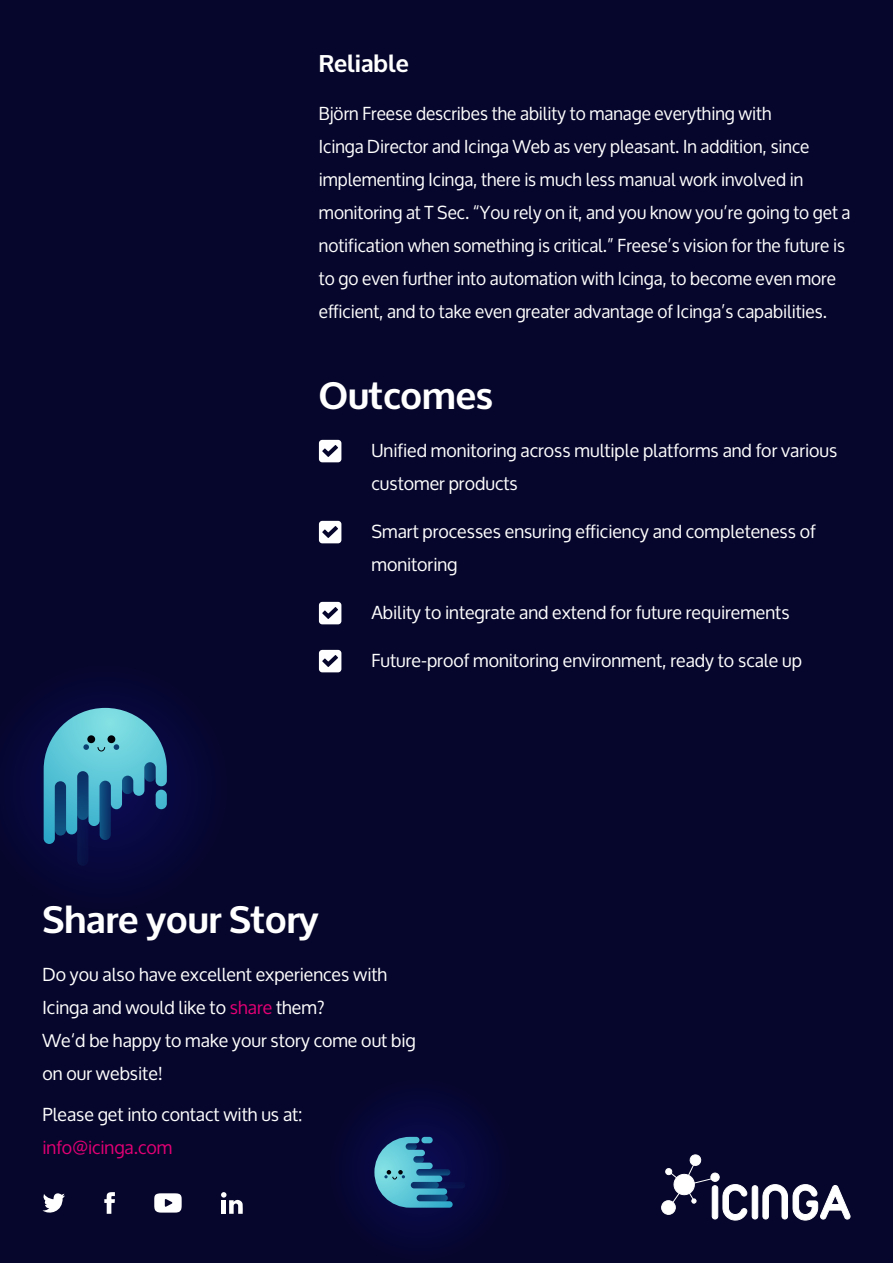
<style>
.page{position:relative;width:893px;height:1263px;background:#06062c}
.page>*{position:absolute;margin:0;border:0;box-sizing:border-box;transform-origin:0 0}
.t1{font:700 37.5px "Oxygen";color:#fff}
.t2{font:700 24px "Oxygen";color:#fff}
.t3{font:18px/33px "Oxygen";color:#fff}
.t4{font:18px "Oxygen";color:#e20074}
.s1{color:#e20074}
</style>
<div class="page">
<div style="left:661px;top:1200px;width:15px;height:14px;background:#fff;border-radius:50%"></div>
<div style="left:661px;top:1200px;width:15px;height:15px;border:1px solid #fff;border-radius:50%"></div>
<svg style="left:665px;top:1154px;width:185px;height:66px"></svg>
<svg style="left:319px;top:440px;width:22px;height:22px"></svg>
<svg style="left:319px;top:521px;width:22px;height:22px"></svg>
<svg style="left:319px;top:602px;width:22px;height:22px"></svg>
<svg style="left:319px;top:650px;width:22px;height:22px"></svg>
<div style="left:37px;top:691px;width:136px;height:192px;background:#070739"></div>
<div style="left:10px;top:721px;width:27px;height:133px;background:#070738"></div>
<div style="left:173px;top:720px;width:28px;height:135px;background:#070738"></div>
<img style="left:370px;top:1099px;width:100px;height:142px">
<div style="left:349px;top:1121px;width:21px;height:97px;background:#070738"></div>
<div style="left:470px;top:1119px;width:21px;height:101px;background:#070738"></div>
<div style="left:424px;top:1182px;width:41px;height:6px;background:#09124b;border-radius:3px"></div>
<svg style="left:374px;top:1137px;width:79px;height:71px;background:#39799c"></svg>
<div style="left:77px;top:795px;width:11px;height:71px;background:#091248;border-radius:6px"></div>
<svg style="left:44px;top:708px;width:123px;height:136px;background:#397b9c"></svg>
<svg style="left:104px;top:1192px;width:11px;height:22px"></svg>
<svg style="left:42px;top:1193px;width:23px;height:20px"></svg>
<svg style="left:221px;top:1192px;width:22px;height:22px"></svg>
<svg style="left:154px;top:1193px;width:28px;height:19px"></svg>
<h2 class="t2" style="left:319px;top:49px;width:91px">Reliable</h2>
<p class="t3" style="left:319px;top:97px;width:533px">Björn Freese describes the ability to manage everything with<br>Icinga Director and Icinga Web as very pleasant. In addition, since implementing Icinga, there is much less manual work involved in monitoring at T Sec. “You rely on it, and you know you’re going to get a notification when something is critical.” Freese’s vision for the future is to go even further into automation with Icinga, to become even more efficient, and to take even greater advantage of Icinga’s capabilities.</p>
<h1 class="t1" style="left:319px;top:373px;width:175px">Outcomes</h1>
<p class="t3" style="left:371px;top:434px;width:468px">Unified monitoring across multiple platforms and for various customer products</p>
<p class="t3" style="left:371px;top:515px;width:446px">Smart processes ensuring efficiency and completeness of monitoring</p>
<p class="t3" style="left:371px;top:596px;width:420px">Ability to integrate and extend for future requirements</p>
<p class="t3" style="left:371px;top:644px;width:432px">Future-proof monitoring environment, ready to scale up</p>
<h1 class="t1" style="left:43px;top:896px;width:278px">Share your Story</h1>
<p class="t3" style="left:43px;top:958px;width:375px">Do you also have excellent experiences with Icinga and would like to <span class="s1">share</span> them?<br>We‘d be happy to make your story come out big on our website!</p>
<p class="t3" style="left:43px;top:1099px;width:262px">Please get into contact with us at:</p>
<p class="t4" style="left:43px;top:1138px;width:131px">info@icinga.com</p>
</div>
